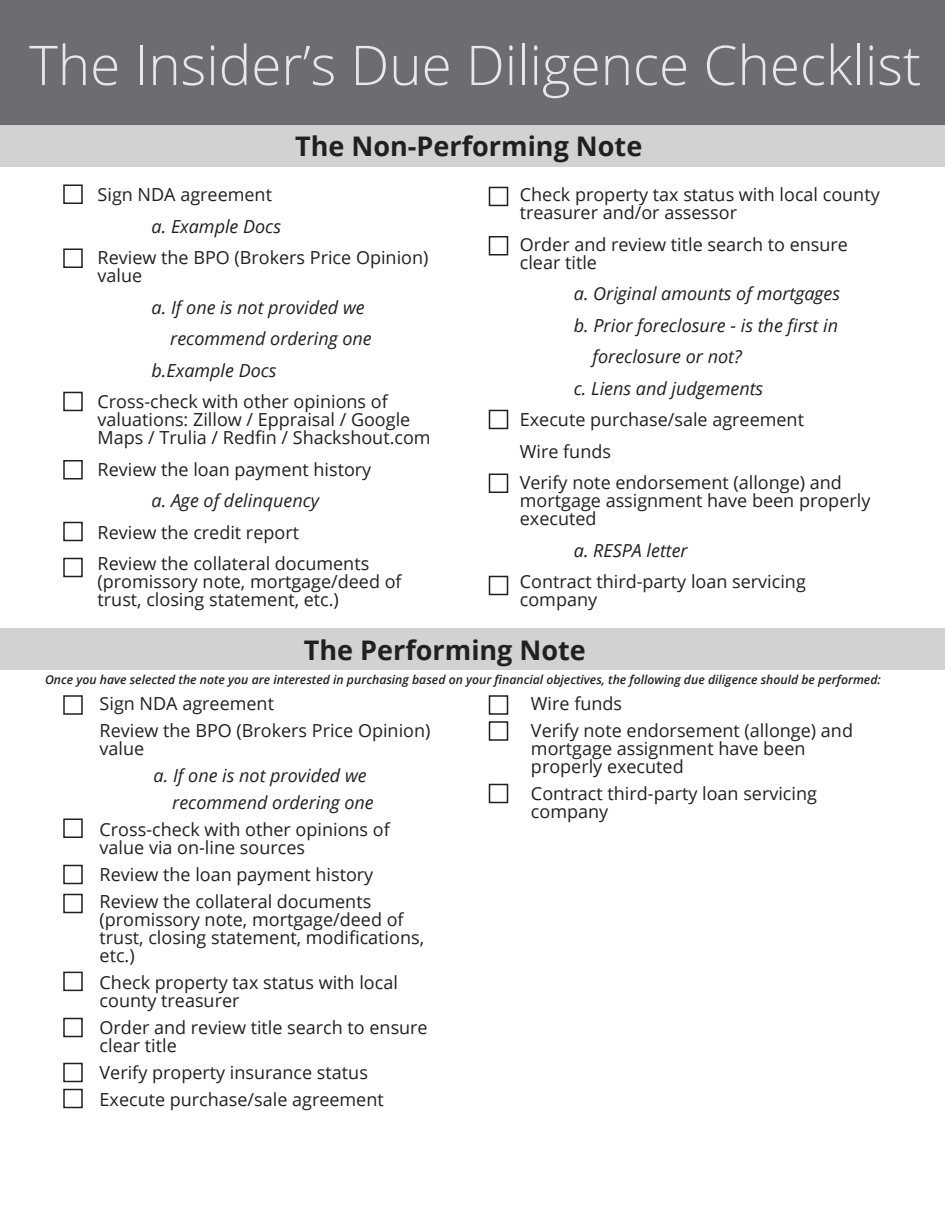
<style>
.page{position:relative;width:945px;height:1215px;background:#fff}
.page>*{position:absolute;margin:0;border:0;box-sizing:border-box;transform-origin:0 0}
.t1{font:300 54.9px "Open Sans";color:#e6e7e9}
.t2{font:700 27px "Open Sans";color:#231f20}
.t3{font:18px/18px "Open Sans";color:#231f20}
.t4{font:italic 18px/27px "Open Sans";color:#231f20}
.t5{font:italic 600 12.3px "Open Sans";color:#231f20}
</style>
<div class="page">
<div style="left:0;top:0;width:945px;height:125px;background:#6c6d70"></div>
<div style="left:0;top:125px;width:945px;height:42px;background:#d1d2d4"></div>
<div style="left:63px;top:184px;width:20px;height:20px;border:2px solid #231f20"></div>
<div style="left:63px;top:249px;width:20px;height:19px;border:2px solid #231f20"></div>
<div style="left:63px;top:392px;width:20px;height:19px;border:2px solid #231f20"></div>
<div style="left:63px;top:460px;width:20px;height:20px;border:2px solid #231f20"></div>
<div style="left:63px;top:522px;width:20px;height:19px;border:2px solid #231f20"></div>
<div style="left:63px;top:558px;width:20px;height:19px;border:2px solid #231f20"></div>
<div style="left:489px;top:576px;width:19px;height:19px;border:2px solid #231f20"></div>
<div style="left:489px;top:474px;width:19px;height:19px;border:2px solid #231f20"></div>
<div style="left:489px;top:410px;width:19px;height:19px;border:2px solid #231f20"></div>
<div style="left:489px;top:236px;width:19px;height:19px;border:2px solid #231f20"></div>
<div style="left:489px;top:187px;width:19px;height:19px;border:2px solid #231f20"></div>
<div style="left:0;top:628px;width:945px;height:42px;background:#d1d2d4"></div>
<div style="left:63px;top:695px;width:20px;height:20px;border:2px solid #231f20"></div>
<div style="left:489px;top:695px;width:19px;height:20px;border:2px solid #231f20"></div>
<div style="left:63px;top:819px;width:20px;height:19px;border:2px solid #231f20"></div>
<div style="left:63px;top:865px;width:20px;height:19px;border:2px solid #231f20"></div>
<div style="left:63px;top:894px;width:20px;height:19px;border:2px solid #231f20"></div>
<div style="left:63px;top:972px;width:20px;height:19px;border:2px solid #231f20"></div>
<div style="left:63px;top:1063px;width:20px;height:19px;border:2px solid #231f20"></div>
<div style="left:63px;top:1018px;width:20px;height:19px;border:2px solid #231f20"></div>
<div style="left:489px;top:721px;width:19px;height:20px;border:2px solid #231f20"></div>
<div style="left:489px;top:784px;width:19px;height:19px;border:2px solid #231f20"></div>
<div style="left:63px;top:1089px;width:20px;height:19px;border:2px solid #231f20"></div>
<h1 class="t1" style="left:29px;top:28px;width:894px">The Insider’s Due Diligence Checklist</h1>
<h2 class="t2" style="left:295px;top:127px;width:349px">The Non-Performing Note</h2>
<p class="t3" style="left:98px;top:185px;width:176px">Sign NDA agreement</p>
<p class="t4" style="left:152px;top:212px;width:131px">a. Example Docs</p>
<p class="t3" style="left:98px;top:248px;width:332px">Review the BPO (Brokers Price Opinion) value</p>
<p class="t4" style="left:152px;top:293px;width:215px">a. If one is not provided we</p>
<p class="t4" style="left:170px;top:325px;width:203px">recommend ordering one</p>
<p class="t4" style="left:152px;top:356px;width:127px">b.Example Docs</p>
<p class="t3" style="left:98px;top:392px;width:335px">Cross-check with other opinions of valuations: Zillow / Eppraisal / Google<br>Maps / Trulia / Redfin / Shackshout.com</p>
<p class="t3" style="left:98px;top:460px;width:275px">Review the loan payment history</p>
<p class="t4" style="left:152px;top:487px;width:169px">a. Age of delinquency</p>
<p class="t3" style="left:98px;top:516px;width:273px;line-height:31.5px">Review the credit report<br>Review the collateral documents</p>
<p class="t3" style="left:98px;top:572px;width:306px">(promissory note, mortgage/deed of trust, closing statement, etc.)</p>
<p class="t3" style="left:520px;top:185px;width:361px">Check property tax status with local county treasurer and/or assessor</p>
<p class="t3" style="left:520px;top:235px;width:330px">Order and review title search to ensure clear title</p>
<p class="t4" style="left:574px;top:280px;width:268px">a. Original amounts of mortgages</p>
<p class="t4" style="left:574px;top:311px;width:266px">b. Prior foreclosure - is the first in</p>
<p class="t4" style="left:593px;top:343px;width:151px">foreclosure or not?</p>
<p class="t4" style="left:574px;top:374px;width:191px">c. Liens and judgements</p>
<p class="t3" style="left:520px;top:403px;width:324px;line-height:31.5px">Execute purchase/sale agreement<br>Wire funds<br>Verify note endorsement (allonge) and</p>
<p class="t3" style="left:520px;top:491px;width:352px">mortgage assignment have been properly executed</p>
<p class="t4" style="left:574px;top:536px;width:115px">a. RESPA letter</p>
<p class="t3" style="left:520px;top:572px;width:288px">Contract third-party loan servicing company</p>
<h2 class="t2" style="left:304px;top:631px;width:284px">The Performing Note</h2>
<p class="t5" style="left:45px;top:671px;width:837px">Once you have selected the note you are interested in purchasing based on your financial objectives, the following due diligence should be performed:</p>
<p class="t3" style="left:100px;top:689px;width:332px;line-height:27px">Sign NDA agreement<br>Review the BPO (Brokers Price Opinion)</p>
<p class="t3" style="left:100px;top:739px;width:46px">value</p>
<p class="t4" style="left:172px;top:761px;width:203px;text-indent:-19px">a. If one is not provided we recommend ordering one</p>
<p class="t3" style="left:100px;top:820px;width:292px">Cross-check with other opinions of value via on-line sources</p>
<p class="t3" style="left:100px;top:860px;width:275px;line-height:27px">Review the loan payment history<br>Review the collateral documents</p>
<p class="t3" style="left:100px;top:910px;width:326px">(promissory note, mortgage/deed of trust, closing statement, modifications, etc.)</p>
<p class="t3" style="left:100px;top:973px;width:300px">Check property tax status with local county treasurer</p>
<p class="t3" style="left:100px;top:1018px;width:330px">Order and review title search to ensure clear title</p>
<p class="t3" style="left:100px;top:1058px;width:286px;line-height:27px">Verify property insurance status<br>Execute purchase/sale agreement</p>
<p class="t3" style="left:531px;top:689px;width:324px;line-height:27px">Wire funds<br>Verify note endorsement (allonge) and</p>
<p class="t3" style="left:531px;top:739px;width:276px">mortgage assignment have been properly executed</p>
<p class="t3" style="left:531px;top:784px;width:288px">Contract third-party loan servicing company</p>
</div>
